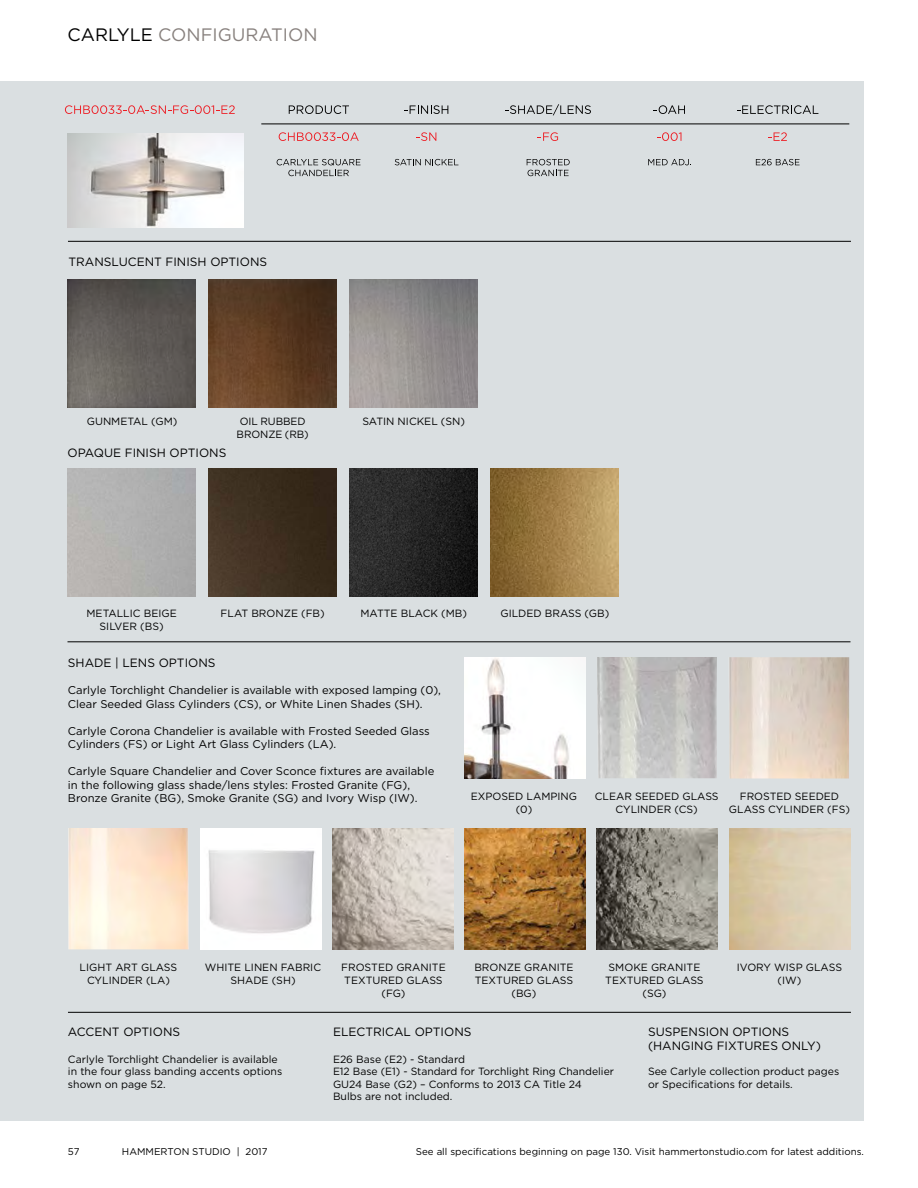
<style>
.page{position:relative;width:918px;height:1188px;background:#fff}
.page>*{position:absolute;margin:0;border:0;box-sizing:border-box;transform-origin:0 0}
.t1{font:18px "Gotham";color:#88817e}
.t2{font:12px/14.4px "Gotham";color:#000}
.t3{font:11.25px/13.5px "Gotham";color:#000}
.t4{font:10.5px/12.6px "Gotham";color:#000;text-align:center}
.t5{font:9.75px "Gotham";color:#000}
.s1{color:#000}
</style>
<div class="page">
<div style="left:0;top:81px;width:864px;height:1039px;background:#dadfe1"></div>
<img style="left:68px;top:279px;width:128px;height:128px">
<img style="left:209px;top:469px;width:128px;height:128px">
<img style="left:209px;top:279px;width:128px;height:128px">
<img style="left:350px;top:469px;width:128px;height:128px">
<img style="left:491px;top:469px;width:128px;height:128px">
<img style="left:350px;top:279px;width:128px;height:128px">
<hr style="left:68px;top:642px;width:782px;height:1px;background:#000">
<hr style="left:68px;top:1012px;width:783px;height:1px;background:#000">
<hr style="left:68px;top:241px;width:783px;height:1px;background:#000">
<svg style="left:65px;top:105px;width:170px;height:9px"></svg>
<svg style="left:289px;top:105px;width:60px;height:9px"></svg>
<svg style="left:279px;top:132px;width:80px;height:9px"></svg>
<svg style="left:416px;top:132px;width:20px;height:9px"></svg>
<svg style="left:395px;top:159px;width:63px;height:6px"></svg>
<svg style="left:527px;top:159px;width:43px;height:17px"></svg>
<svg style="left:648px;top:159px;width:43px;height:6px"></svg>
<svg style="left:756px;top:159px;width:44px;height:6px"></svg>
<svg style="left:277px;top:159px;width:84px;height:17px"></svg>
<svg style="left:538px;top:132px;width:20px;height:9px"></svg>
<svg style="left:404px;top:105px;width:44px;height:9px"></svg>
<svg style="left:505px;top:104px;width:86px;height:11px"></svg>
<svg style="left:657px;top:132px;width:24px;height:9px"></svg>
<svg style="left:654px;top:105px;width:31px;height:9px"></svg>
<svg style="left:768px;top:132px;width:19px;height:9px"></svg>
<svg style="left:737px;top:105px;width:81px;height:9px"></svg>
<hr style="left:261px;top:124px;width:588px;height:1px;background:#000">
<img style="left:68px;top:134px;width:175px;height:94px">
<img style="left:465px;top:657px;width:121px;height:121px">
<img style="left:332px;top:828px;width:121px;height:122px">
<img style="left:68px;top:828px;width:121px;height:121px">
<img style="left:729px;top:828px;width:121px;height:121px">
<img style="left:597px;top:657px;width:120px;height:121px">
<img style="left:465px;top:828px;width:121px;height:121px">
<img style="left:729px;top:657px;width:120px;height:121px">
<img style="left:597px;top:828px;width:121px;height:121px">
<img style="left:200px;top:828px;width:121px;height:121px">
<h1 class="t1" style="left:68px;top:24px;width:252px"><span class="s1">CARLYLE</span> CONFIGURATION</h1>
<p class="t2" style="left:68px;top:254px;width:200px">TRANSLUCENT FINISH OPTIONS</p>
<p class="t4" style="left:87px;top:415px;width:92px">GUNMETAL (GM)</p>
<p class="t2" style="left:68px;top:445px;width:160px">OPAQUE FINISH OPTIONS</p>
<p class="t4" style="left:237px;top:415px;width:74px">OIL RUBBED<br>BRONZE (RB)</p>
<p class="t4" style="left:362px;top:415px;width:104px">SATIN NICKEL (SN)</p>
<p class="t4" style="left:87px;top:607px;width:92px">METALLIC BEIGE<br>SILVER (BS)</p>
<p class="t4" style="left:221px;top:607px;width:106px">FLAT BRONZE (FB)</p>
<p class="t4" style="left:361px;top:607px;width:108px">MATTE BLACK (MB)</p>
<p class="t4" style="left:500px;top:607px;width:110px">GILDED BRASS (GB)</p>
<p class="t2" style="left:68px;top:655px;width:149px">SHADE | LENS OPTIONS</p>
<p class="t3" style="left:68px;top:684px;width:375px">Carlyle Torchlight Chandelier is available with exposed lamping (0),<br>Clear Seeded Glass Cylinders (CS), or White Linen Shades (SH).</p>
<p class="t3" style="left:68px;top:724px;width:363px">Carlyle Corona Chandelier is available with Frosted Seeded Glass<br>Cylinders (FS) or Light Art Glass Cylinders (LA).</p>
<p class="t3" style="left:68px;top:765px;width:368px">Carlyle Square Chandelier and Cover Sconce fixtures are available in the following glass shade/lens styles: Frosted Granite (FG),<br>Bronze Granite (BG), Smoke Granite (SG) and Ivory Wisp (IW).</p>
<p class="t4" style="left:471px;top:790px;width:108px">EXPOSED LAMPING (0)</p>
<p class="t4" style="left:595px;top:790px;width:125px">CLEAR SEEDED GLASS<br>CYLINDER (CS)</p>
<p class="t4" style="left:729px;top:790px;width:123px">FROSTED SEEDED<br>GLASS CYLINDER (FS)</p>
<p class="t4" style="left:341px;top:961px;width:106px">FROSTED GRANITE<br>TEXTURED GLASS (FG)</p>
<p class="t4" style="left:605px;top:961px;width:100px">SMOKE GRANITE<br>TEXTURED GLASS (SG)</p>
<p class="t4" style="left:205px;top:961px;width:118px">WHITE LINEN FABRIC<br>SHADE (SH)</p>
<p class="t4" style="left:80px;top:961px;width:99px">LIGHT ART GLASS<br>CYLINDER (LA)</p>
<p class="t4" style="left:737px;top:961px;width:107px">IVORY WISP GLASS (IW)</p>
<p class="t4" style="left:474px;top:961px;width:101px">BRONZE GRANITE<br>TEXTURED GLASS (BG)</p>
<p class="t2" style="left:68px;top:1024px;width:114px">ACCENT OPTIONS</p>
<p class="t4" style="left:68px;top:1052px;width:216px;text-align:left">Carlyle Torchlight Chandelier is available in the four glass banding accents options shown on page 52.</p>
<p class="t5" style="left:68px;top:1146px;width:13px">57</p>
<p class="t5" style="left:122px;top:1146px;width:147px">HAMMERTON STUDIO | 2017</p>
<p class="t2" style="left:333px;top:1024px;width:140px">ELECTRICAL OPTIONS</p>
<p class="t4" style="left:333px;top:1052px;width:283px;text-align:left">E26 Base (E2) - Standard<br>E12 Base (E1) - Standard for Torchlight Ring Chandelier GU24 Base (G2) – Conforms to 2013 CA Title 24<br>Bulbs are not included.</p>
<p class="t2" style="left:648px;top:1024px;width:174px">SUSPENSION OPTIONS (HANGING FIXTURES ONLY)</p>
<p class="t4" style="left:648px;top:1065px;width:193px;text-align:left">See Carlyle collection product pages or Specifications for details.</p>
<p class="t5" style="left:416px;top:1146px;width:450px">See all specifications beginning on page 130. Visit hammertonstudio.com for latest additions.</p>
</div>
